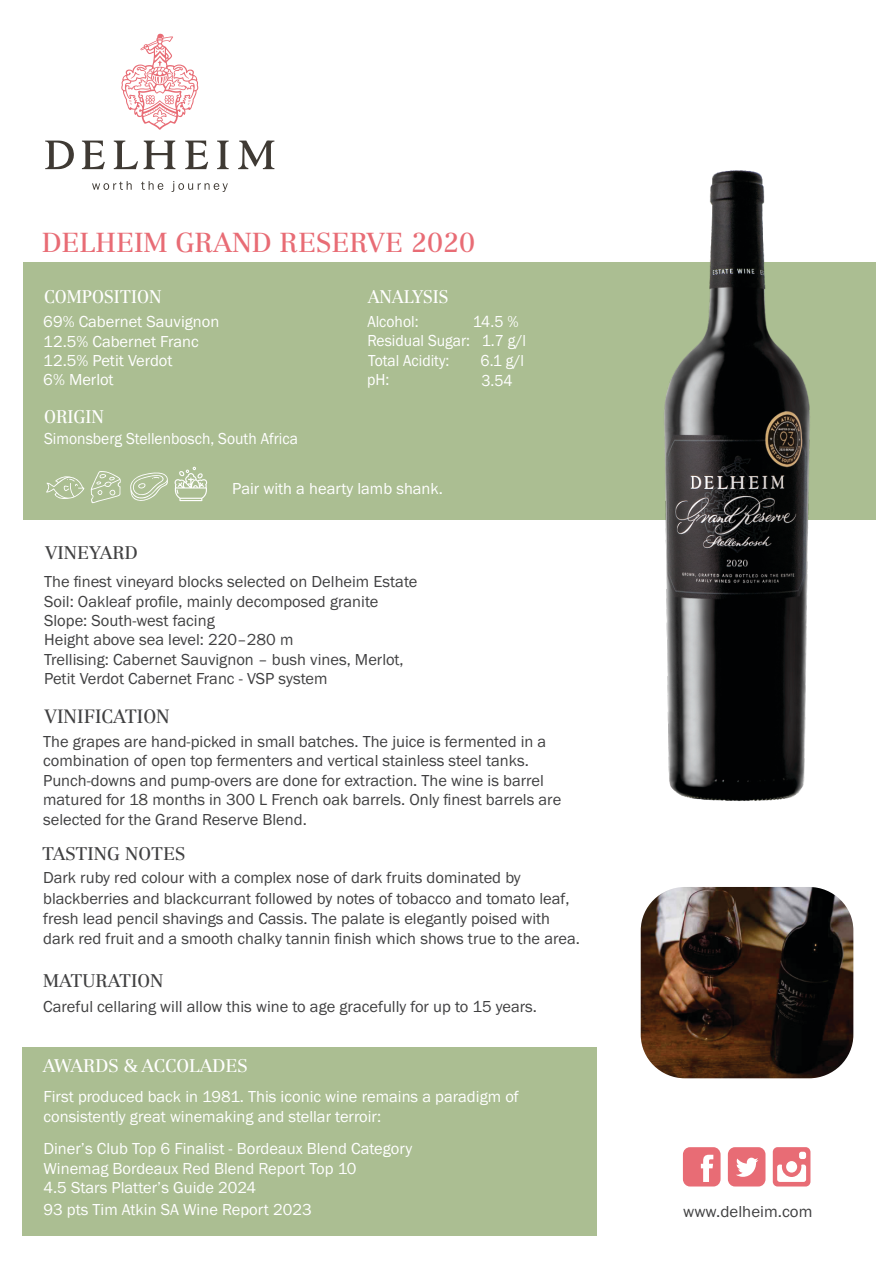
<style>
.page{position:relative;width:893px;height:1263px;background:#fff}
.page>*{position:absolute;margin:0;border:0;box-sizing:border-box;transform-origin:0 0}
.t1{font:27px "Centennial LT Std";color:#e86c75}
.t2{font:18.9px "Centennial LT Std";color:#404041}
.t3{font:18px "Centennial LT Std";color:#404041}
.t4{font:18px "Centennial LT Std";color:#fff;scale:.94 1}
.t5{font:18px "Centennial LT Std";color:#fff}
.t6{font:16.5px/19.5px "Franklin Gothic";color:#404041}
.t7{font:16.5px/19.5px "Franklin Gothic";color:#fff}
.t8{font:16.5px/19.2px "Franklin Gothic";color:#fff;scale:.94 1}
</style>
<div class="page">
<svg style="left:92px;top:181px;width:40px;height:9px"></svg>
<svg style="left:141px;top:181px;width:22px;height:9px"></svg>
<svg style="left:172px;top:181px;width:56px;height:11px"></svg>
<svg style="left:121px;top:34px;width:78px;height:96px"></svg>
<svg style="left:45px;top:141px;width:229px;height:28px"></svg>
<div style="left:23px;top:263px;width:853px;height:257px;background:#abbe92"></div>
<img style="left:641px;top:887px;width:212px;height:191px;border-radius:44px">
<svg style="left:130px;top:472px;width:38px;height:29px"></svg>
<svg style="left:46px;top:471px;width:75px;height:33px"></svg>
<svg style="left:174px;top:467px;width:33px;height:34px"></svg>
<div style="left:23px;top:1047px;width:574px;height:189px;background:#abbe92"></div>
<svg style="left:728px;top:1147px;width:37px;height:39px"></svg>
<svg style="left:683px;top:1147px;width:38px;height:39px"></svg>
<svg style="left:773px;top:1147px;width:37px;height:39px"></svg>
<img style="left:627px;top:170px;width:220px;height:631px">
<h1 class="t1" style="left:42px;top:232px;width:434px">DELHEIM GRAND RESERVE 2020</h1>
<p class="t4" style="left:44px;top:289px;width:127px">COMPOSITION</p>
<p class="t4" style="left:368px;top:289px;width:87px">ANALYSIS</p>
<p class="t8" style="left:367px;top:313px;width:56px">Alcohol:</p>
<p class="t7" style="left:43px;top:313px;width:178px">69% Cabernet Sauvignon<br>12.5% Cabernet Franc<br>12.5% Petit Verdot<br>6% Merlot</p>
<p class="t8" style="left:367px;top:314px;width:170px;text-indent:105px">14.5 %<br>Residual Sugar: 1.7 g/l<br>Total Acidity:</p>
<p class="t8" style="left:481px;top:352px;width:48px">6.1 g/l</p>
<p class="t8" style="left:367px;top:371px;width:25px">pH:</p>
<p class="t8" style="left:481px;top:372px;width:35px">3.54</p>
<p class="t4" style="left:44px;top:409px;width:65px">ORIGIN</p>
<p class="t8" style="left:44px;top:430px;width:271px">Simonsberg Stellenbosch, South Africa</p>
<p class="t3" style="left:45px;top:545px;width:94px">VINEYARD</p>
<p class="t7" style="left:232px;top:480px;width:212px">Pair with a hearty lamb shank.</p>
<p class="t6" style="left:44px;top:573px;width:375px">The finest vineyard blocks selected on Delheim Estate Soil: Oakleaf profile, mainly decomposed granite Slope: South-west facing<br>Height above sea level: 220–280 m<br>Trellising: Cabernet Sauvignon – bush vines, Merlot, Petit Verdot Cabernet Franc - VSP system</p>
<p class="t2" style="left:45px;top:708px;width:127px">VINIFICATION</p>
<p class="t6" style="left:43px;top:733px;width:520px">The grapes are hand-picked in small batches. The juice is fermented in a combination of open top fermenters and vertical stainless steel tanks.<br>Punch-downs and pump-overs are done for extraction. The wine is barrel matured for 18 months in 300 L French oak barrels. Only finest barrels are selected for the Grand Reserve Blend.</p>
<p class="t3" style="left:42px;top:847px;width:145px">TASTING NOTES</p>
<p class="t6" style="left:43px;top:869px;width:538px;line-height:20.4px">Dark ruby red colour with a complex nose of dark fruits dominated by blackberries and blackcurrant followed by notes of tobacco and tomato leaf, fresh lead pencil shavings and Cassis. The palate is elegantly poised with dark red fruit and a smooth chalky tannin finish which shows true to the area.</p>
<p class="t3" style="left:43px;top:973px;width:122px">MATURATION</p>
<p class="t6" style="left:43px;top:998px;width:495px">Careful cellaring will allow this wine to age gracefully for up to 15 years.</p>
<p class="t5" style="left:43px;top:1059px;width:206px">AWARDS &amp; ACCOLADES</p>
<p class="t7" style="left:43px;top:1088px;width:477px">First produced back in 1981. This iconic wine remains a paradigm of consistently great winemaking and stellar terroir:</p>
<p class="t7" style="left:43px;top:1140px;width:370px">Diner’s Club Top 6 Finalist - Bordeaux Blend Category<br>Winemag Bordeaux Red Blend Report Top 10<br>4.5 Stars Platter’s Guide 2024</p>
<p class="t7" style="left:43px;top:1201px;width:270px">93 pts Tim Atkin SA Wine Report 2023</p>
<p class="t6" style="left:683px;top:1202px;width:131px">www.delheim.com</p>
</div>
